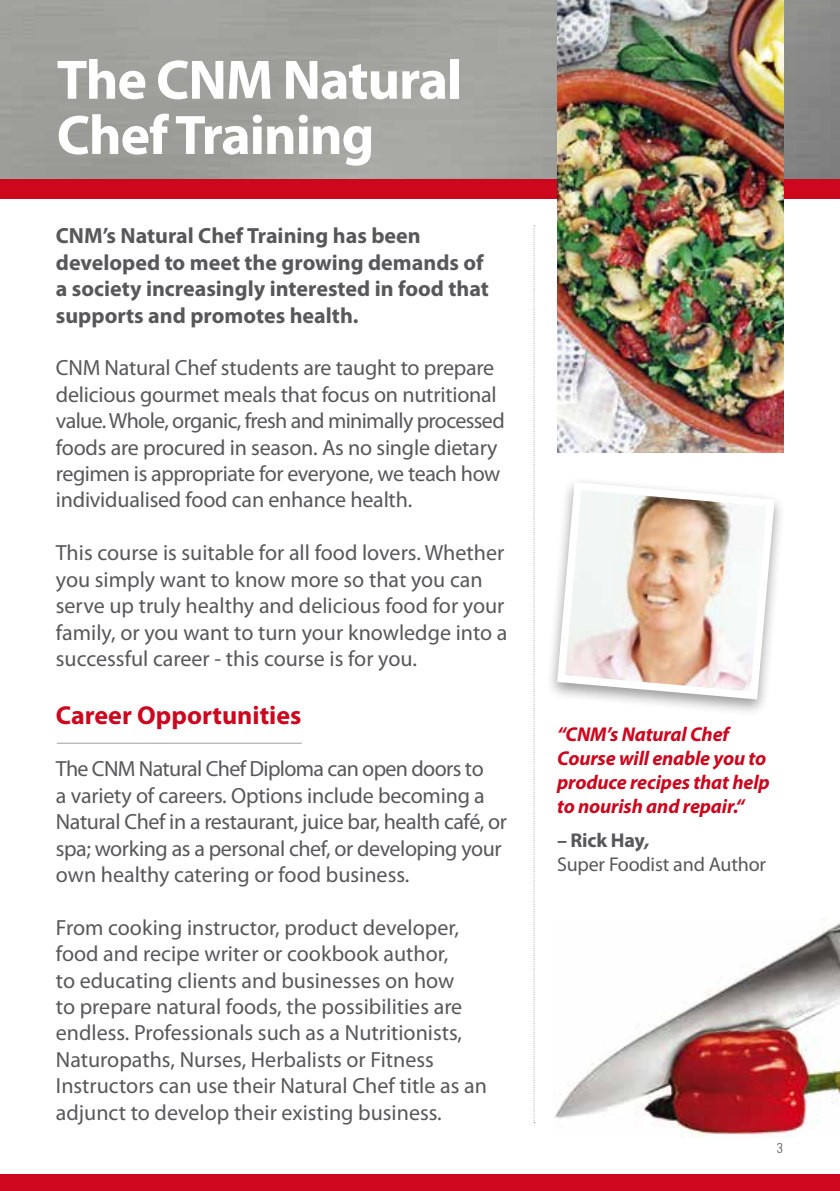
<style>
.page{position:relative;width:840px;height:1191px;background:#fff}
.page>*{position:absolute;margin:0;border:0;box-sizing:border-box;transform-origin:0 0}
.t1{font:700 56px/55.2px "Myriad Pro";letter-spacing:-.02em;color:#fff}
.t2{font:700 26px "Myriad Pro";color:#cd071e}
.t3{font:22px/26.4px "Myriad Pro";letter-spacing:-.005em;color:#58585a}
.t4{font:700 22px/26.4px "Myriad Pro";color:#58585a}
.t5{font:italic 700 20px/24px "Myriad Pro";letter-spacing:-.01em;color:#cd071e}
.t6{font:20px/24px "Myriad Pro";letter-spacing:-.01em;color:#58585a}
.t7{font:300 condensed 14px "Zurich BT";color:#58585a}
.s1{font-weight:700;font-style:italic}
.s2{font-weight:700}
</style>
<div class="page">
<div style="left:545px;top:476px;width:240px;height:240px;background:#000;opacity:.4"></div>
<svg style="left:552px;top:478px;width:226px;height:225px"></svg>
<img style="left:554px;top:920px;width:285px;height:217px">
<img style="left:0;top:0;width:839px;height:179px">
<div style="left:0;top:179px;width:839px;height:19px;background:#cd071e"></div>
<div style="left:0;top:1174px;width:839px;height:17px;background:#cd071e"></div>
<svg style="left:533px;top:225px;width:1px;height:898px"></svg>
<hr style="left:57px;top:743px;width:244px;height:1px;background:#9c9e9f">
<img style="left:557px;top:0;width:225px;height:452px">
<h1 class="t1" style="left:57px;top:50px;width:407px">The CNM Natural<br>Chef Training</h1>
<p class="t4" style="left:56px;top:222px;width:434px">CNM’s Natural Chef Training has been developed to meet the growing demands of a society increasingly interested in food that supports and promotes health.</p>
<p class="t3" style="left:56px;top:354px;width:450px">CNM Natural Chef students are taught to prepare delicious gourmet meals that focus on nutritional value. Whole, organic, fresh and minimally processed foods are procured in season. As no single dietary regimen is appropriate for everyone, we teach how individualised food can enhance health.</p>
<p class="t3" style="left:56px;top:539px;width:453px">This course is suitable for all food lovers. Whether you simply want to know more so that you can serve up truly healthy and delicious food for your family, or you want to turn your knowledge into a successful career - this course is for you.</p>
<p class="t2" style="left:56px;top:698px;width:247px">Career Opportunities</p>
<p class="t3" style="left:56px;top:755px;width:452px">The CNM Natural Chef Diploma can open doors to<br>a variety of careers. Options include becoming a Natural Chef in a restaurant, juice bar, health café, or spa; working as a personal chef, or developing your own healthy catering or food business.</p>
<p class="t3" style="left:56px;top:914px;width:432px">From cooking instructor, product developer, food and recipe writer or cookbook author,<br>to educating clients and businesses on how<br>to prepare natural foods, the possibilities are endless. Professionals such as a Nutritionists, Naturopaths, Nurses, Herbalists or Fitness Instructors can use their Natural Chef title as an adjunct to develop their existing business.</p>
<p class="t5" style="left:556px;top:721px;width:214px">“CNM’s Natural Chef<br>Course will enable you to produce recipes that help to nourish and repair.“</p>
<p class="t6" style="left:556px;top:827px;width:210px"><span class="s1">–</span> <span class="s2">Rick Hay</span><span class="s1">,<br></span>Super Foodist and Author</p>
<p class="t7" style="left:776px;top:1139px;width:8px">3</p>
</div>
